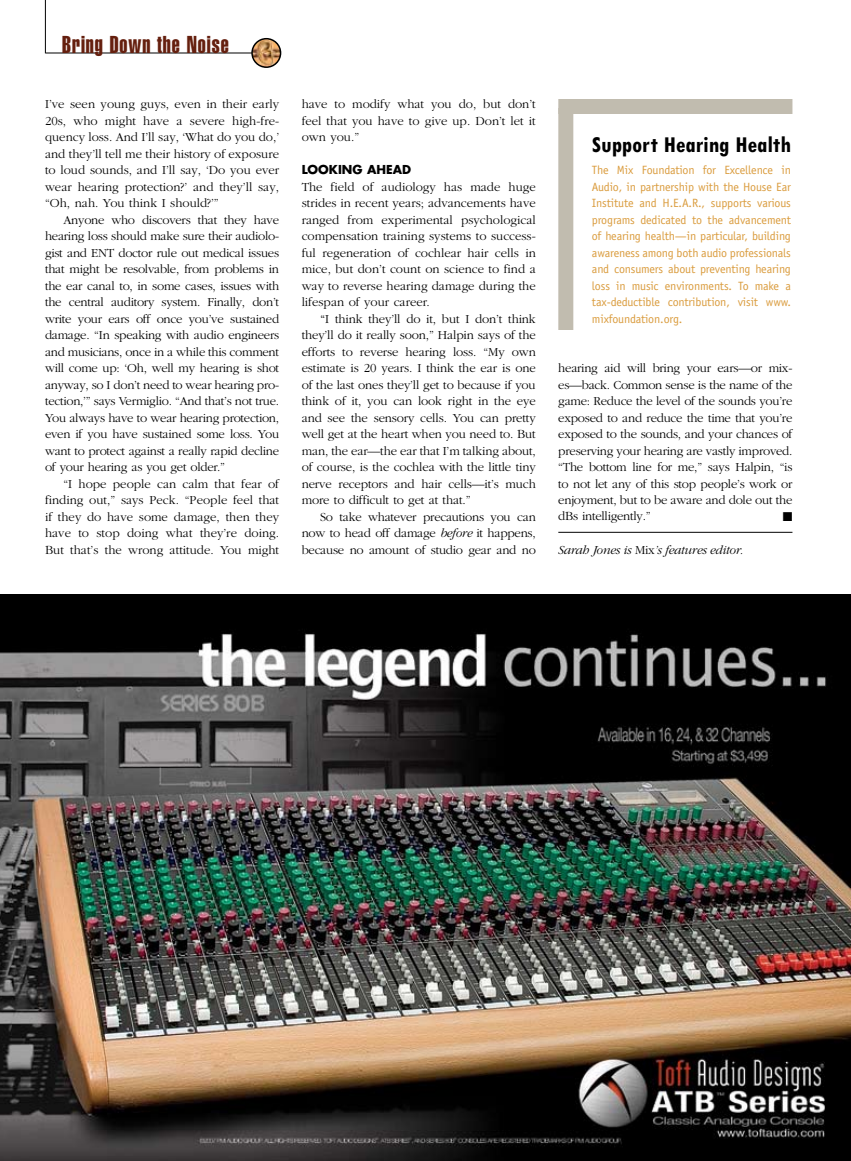
<style>
.page{position:relative;width:851px;height:1161px;background:#fff}
.page>*{position:absolute;margin:0;border:0;box-sizing:border-box;transform-origin:0 0}
.t1{font:700 condensed 24px "Tw Cen";color:#000}
.t2{font:24px "Helvetica Extra Compressed";letter-spacing:.04em;color:#651f0e}
.t3{font:300 12.75px/16.5px "Garamond";letter-spacing:-.005em;color:#000;text-align:justify}
.t4{font:italic 300 12.75px "Garamond";letter-spacing:-.02em;color:#000}
.t5{font:12.75px "Zapf Dingbats";color:#000}
.t6{font:12px/16.5px "Officina Sans";letter-spacing:-.01em;color:#da9c3e;text-align:justify}
.t7{font:700 12px "Futura";color:#000}
.s1{font-weight:400}
.s2{font-style:italic}
.s3{font-style:normal}
</style>
<div class="page">
<hr style="left:558px;top:532px;width:234px;height:1px;background:#000">
<img style="left:0;top:594px;width:850px;height:567px">
<div style="left:558px;top:99px;width:234px;height:15px;background:#c1bcaf"></div>
<div style="left:558px;top:108px;width:15px;height:222px;background:#c1bcaf"></div>
<hr style="left:46px;top:53px;width:228px;height:1px;background:#000">
<hr style="left:45px;top:0;width:1px;height:53px;background:#000">
<img style="left:252px;top:39px;width:28px;height:28px;border-radius:50%">
<div style="left:251px;top:38px;width:30px;height:30px;border:2px solid #000;border-radius:50%"></div>
<h1 class="t2" style="left:62px;top:30px;width:168px">Bring Down the Noise</h1>
<p class="t3" style="left:45px;top:96px;width:236px">I’ve seen young guys, even in their early 20s, who might have a severe high-fre&shy;quency loss. And I’ll say, ‘What do you do,’ and they’ll tell me their history of exposure to loud sounds, and I’ll say, ‘Do you ever wear hearing protection?’ and they’ll say, “Oh, nah. You think I should?’”</p>
<p class="t3" style="left:45px;top:211px;width:236px;text-indent:18px">Anyone who discovers that they have hearing loss should make sure their audiolo&shy;gist and ENT doctor rule out medical issues that might be resolvable, from problems in the ear canal to, in some cases, issues with the central auditory system. Finally, don’t write your ears off once you’ve sustained damage. “In speaking with audio engineers and musicians, once in a while this comment will come up: ‘Oh, well my hearing is shot anyway, so I don’t need to wear hearing pro&shy;tection,’” says Vermiglio. “And that’s not true.<br>You always have to wear hearing protection, even if you have sustained some loss. You want to protect against a really rapid decline of your hearing as you get older.”</p>
<p class="t3" style="left:45px;top:475px;width:236px;text-indent:18px">“I hope people can calm that fear of finding out,” says Peck. “People feel that if they do have some damage, then they have to stop doing what they’re doing.<br>But that’s the wrong attitude. You might</p>
<p class="t3" style="left:302px;top:96px;width:236px">have to modify what you do, but don’t feel that you have to give up. Don’t let it own you.”</p>
<p class="t7" style="left:302px;top:162px;width:52px">LOOKING</p>
<p class="t7" style="left:367px;top:162px;width:46px">AHEAD</p>
<p class="t3" style="left:302px;top:178px;width:236px">The field of audiology has made huge strides in recent years; advancements have ranged from experimental psychological compensation training systems to success&shy;ful regeneration of cochlear hair cells in mice, but don’t count on science to find a way to reverse hearing damage during the lifespan of your career.</p>
<p class="t3" style="left:302px;top:310px;width:236px;text-indent:18px"><span class="s1">“</span>I think they’ll do it, but I don’t think they’ll do it really soon,” Halpin says of the efforts to reverse hearing loss. “My own estimate is 20 years. I think the ear is one of the last ones they’ll get to because if you think of it, you can look right in the eye and see the sensory cells. You can pretty well get at the heart when you need to. But man, the ear—the ear that I’m talking about, of course, is the cochlea with the little tiny nerve receptors and hair cells—it’s much more to difficult to get at that.”</p>
<p class="t3" style="left:302px;top:508px;width:236px;text-indent:18px">So take whatever precautions you can now to head off damage <span class="s2">before</span> it happens, because no amount of studio gear and no</p>
<h1 class="t1" style="left:592px;top:132px;width:200px">Support Hearing Health</h1>
<p class="t6" style="left:592px;top:162px;width:200px">The Mix Foundation for Excellence in Audio, in partnership with the House Ear Institute and H.E.A.R., supports various programs dedicated to the advancement of hearing health—in particular, building awareness among both audio professionals and consumers about preventing hearing loss in music environments. To make a tax-deductible contribution, visit www. mixfoundation.org.</p>
<p class="t3" style="left:558px;top:360px;width:236px">hearing aid will bring your ears—or mix&shy;es—back. Common sense is the name of the game: Reduce the level of the sounds you’re exposed to and reduce the time that you’re exposed to the sounds, and your chances of preserving your hearing are vastly improved. “The bottom line for me,” says Halpin, “is to not let any of this stop people’s work or enjoyment, but to be aware and dole out the dBs intelligently.”</p>
<p class="t5" style="left:782px;top:510px;width:11px">■</p>
<p class="t4" style="left:558px;top:543px;width:186px">Sarah Jones is <span class="s3">Mix</span>’s features editor.</p>
</div>
